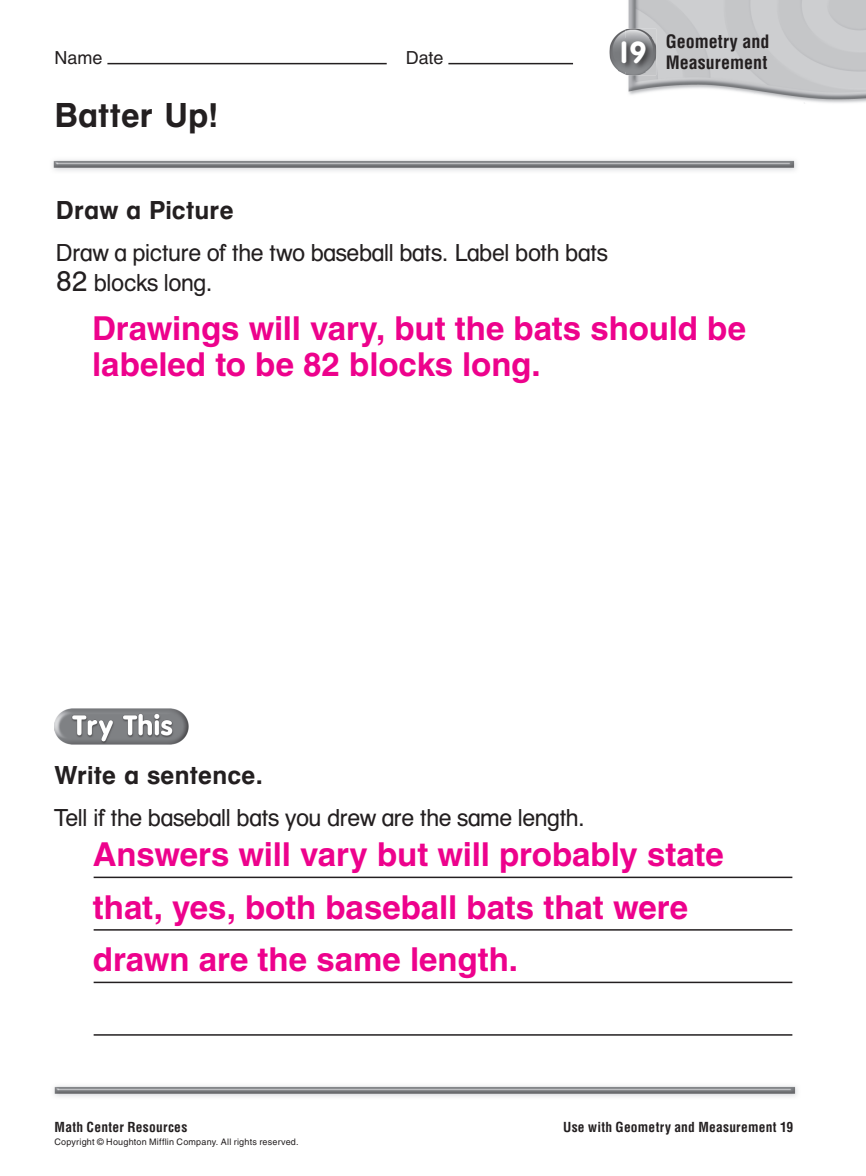
<style>
.page{position:relative;width:866px;height:1176px;background:#fff}
.page>*{position:absolute;margin:0;border:0;box-sizing:border-box;transform-origin:0 0}
.t1{font:36px "HMNJ Helvetica Bld";color:#231f20}
.t2{font:700 33px/52.5px "Helvetica";color:#ed028c}
.t3{font:700 30px "VAG Rnd Mod";color:#fff}
.t4{font:27px "HMNJ Helvetica Bld";color:#231f20}
.t5{font:25.5px/30px "HMNJ Helvetica";color:#231f20}
.t6{font:700 condensed 18px/21px "Helvetica";color:#231f20}
.t7{font:18px "Helvetica";letter-spacing:-.005em;color:#231f20}
.t8{font:700 condensed 13.5px "Helvetica";letter-spacing:.02em;color:#231f20}
.t9{font:9px "Helvetica";letter-spacing:.02em;color:#231f20}
.s1{font-size:30px}
</style>
<div class="page">
<hr style="left:107px;top:63px;width:279px;height:1px;background:#231f20">
<hr style="left:448px;top:63px;width:124px;height:1px;background:#231f20">
<img style="left:627px;top:0;width:238px;height:104px">
<img style="left:609px;top:29px;width:46px;height:46px">
<img style="left:54px;top:1086px;width:744px;height:11px">
<img style="left:53px;top:160px;width:744px;height:11px">
<img style="left:618px;top:38px;width:36px;height:34px">
<img style="left:55px;top:708px;width:134px;height:36px">
<hr style="left:94px;top:876px;width:698px;height:2px;background:#231f20">
<hr style="left:94px;top:929px;width:698px;height:1px;background:#231f20">
<hr style="left:94px;top:981px;width:698px;height:2px;background:#231f20">
<hr style="left:94px;top:1034px;width:698px;height:1px;background:#231f20">
<p class="t7" style="left:55px;top:51px;width:49px">Name</p>
<p class="t7" style="left:406px;top:51px;width:39px">Date</p>
<p class="t1" style="left:55px;top:103px;width:165px">Batter Up!</p>
<p class="t3" style="left:615px;top:39px;width:33px">19</p>
<p class="t6" style="left:665px;top:33px;width:105px">Geometry and<br>Measurement</p>
<p class="t4" style="left:56px;top:201px;width:179px">Draw a Picture</p>
<p class="t5" style="left:56px;top:240px;width:553px">Draw a picture of the two baseball bats. Label both bats<br><span class="s1">82</span> blocks long.</p>
<p class="t2" style="left:92px;top:314px;width:655px;line-height:36px">Drawings will vary, but the bats should be labeled to be 82 blocks long.</p>
<p class="t4" style="left:55px;top:766px;width:210px">Write a sentence.</p>
<p class="t5" style="left:55px;top:804px;width:532px">Tell if the baseball bats you drew are the same length.</p>
<p class="t2" style="left:93px;top:831px;width:632px">Answers will vary but will probably state that, yes, both baseball bats that were drawn are the same length.</p>
<p class="t8" style="left:55px;top:1121px;width:134px">Math Center Resources</p>
<p class="t9" style="left:55px;top:1139px;width:245px">Copyright © Houghton Mifflin Company. All rights reserved.</p>
<p class="t8" style="left:563px;top:1121px;width:231px">Use with Geometry and Measurement 19</p>
</div>
